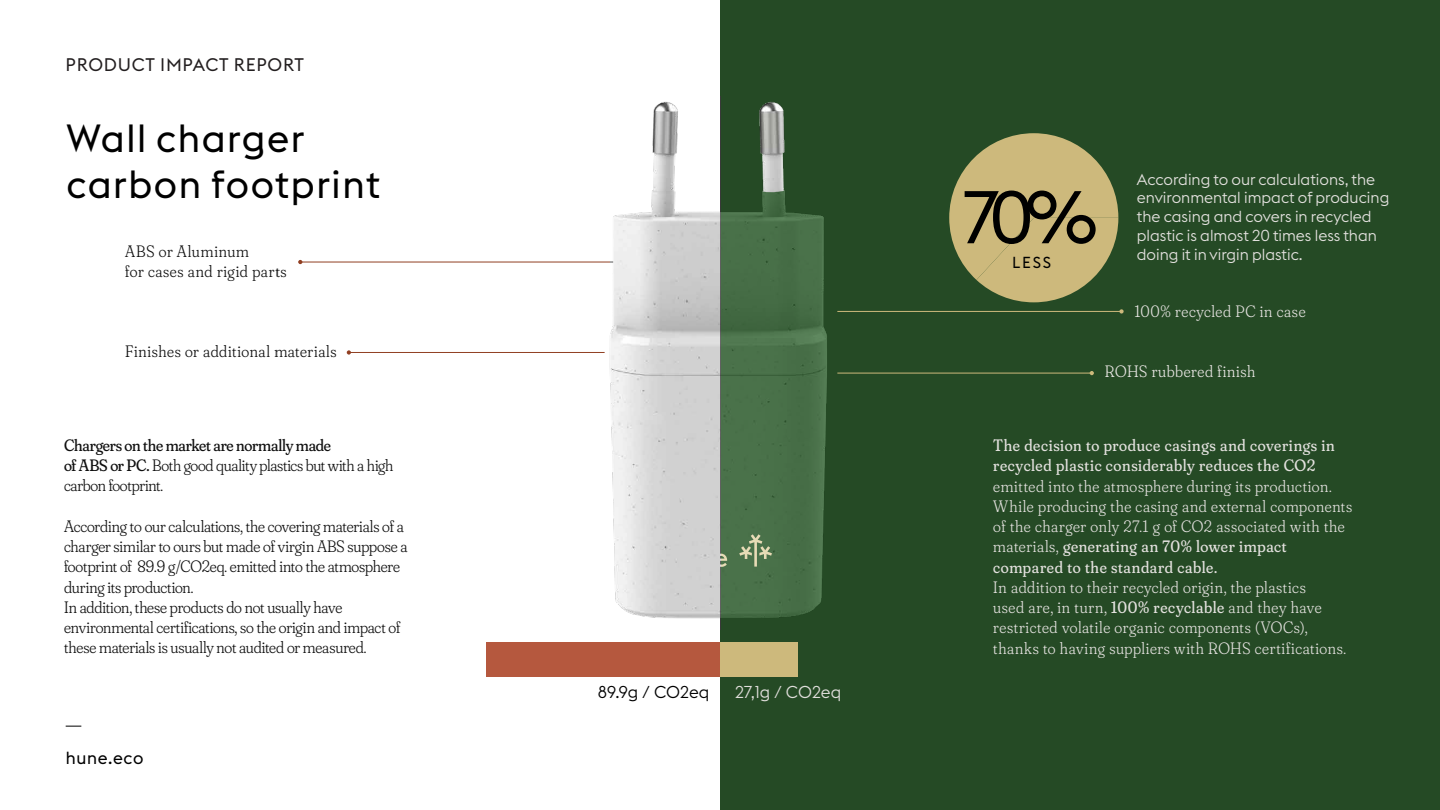
<style>
.page{position:relative;width:1440px;height:810px;background:#fff}
.page>*{position:absolute;margin:0;border:0;box-sizing:border-box;transform-origin:0 0}
.t1{font:73.43px "Euclid Flex";color:#000}
.t2{font:38.78px/46.5px "Euclid Flex";letter-spacing:.04em;color:#000}
.t3{font:18px "Euclid Flex";letter-spacing:.04em;color:#231f20}
.t4{font:17.33px "Euclid Flex";letter-spacing:.04em;color:#000}
.t5{font:300 17.02px "Euclid Flex";color:#000}
.t6{font:300 17.02px "Euclid Flex";color:#e0dedb}
.t7{font:300 16.5px/20.2px "Fraunces 144 pt Soft";letter-spacing:-.005em;color:#0f0f0f}
.t8{font:300 16.5px/20.2px "Fraunces 144 pt Soft";letter-spacing:.04em;color:#e3e1de}
.t9{font:16.5px/20.2px "Fraunces 144 pt Soft";letter-spacing:.04em;color:#e3e1de}
.t10{font:300 16.5px/20.2px "Fraunces 144 pt Soft";letter-spacing:.045em;color:#0f0f0f}
.t11{font:300 16.5px "Fraunces 144 pt Soft";letter-spacing:.04em;color:#0f0f0f}
.t12{font:300 16.5px "Fraunces 144 pt Soft";letter-spacing:.04em;color:#e8e6e3}
.t13{font:300 15.75px/18.9px "Euclid Flex";color:#e3e1de}
.t14{font:15.75px "Euclid Flex";color:#000}
.s1{font-weight:400}
.s2{color:#ebe9e6}
</style>
<div class="page">
<div style="left:720px;top:0;width:720px;height:810px;background:#254a25"></div>
<svg style="left:949px;top:133px;width:169px;height:169px"></svg>
<svg style="left:298px;top:260px;width:308px;height:5px"></svg>
<hr style="left:349px;top:352px;width:256px;height:1px;background:#913f22">
<svg style="left:347px;top:350px;width:4px;height:5px"></svg>
<hr style="left:837px;top:311px;width:285px;height:1px;background:#cdb97c">
<svg style="left:1119px;top:309px;width:5px;height:5px"></svg>
<hr style="left:837px;top:373px;width:255px;height:1px;background:#cdb97c">
<svg style="left:1090px;top:371px;width:4px;height:4px"></svg>
<img style="left:65px;top:619px;width:733px;height:108px">
<img style="left:720px;top:99px;width:107px;height:520px">
<svg style="left:611px;top:101px;width:109px;height:529px"></svg>
<img style="left:757px;top:101px;width:36px;height:92px">
<p class="t3" style="left:66px;top:54px;width:240px">PRODUCT IMPACT REPORT</p>
<h2 class="t2" style="left:67px;top:115px;width:315px">Wall charger carbon footprint</h2>
<p class="t10" style="left:125px;top:240px;width:163px">ABS or Aluminum<br>for cases and rigid parts</p>
<p class="t11" style="left:125px;top:338px;width:213px">Finishes or additional materials</p>
<p class="t7" style="left:64px;top:434px;width:331px"><span class="s1">Chargers on the market are normally made<br>of ABS or PC.</span> Both good quality plastics but with a high carbon footprint.</p>
<p class="t7" style="left:64px;top:515px;width:345px">According to our calculations, the covering materials of a charger similar to ours but made of virgin ABS suppose a footprint of 89.9 g/CO2eq. emitted into the atmosphere during its production.<br>In addition, these products do not usually have environmental certifications, so the origin and impact of these materials is usually not audited or measured.</p>
<p class="t4" style="left:66px;top:748px;width:79px">hune.eco</p>
<p class="t5" style="left:598px;top:682px;width:113px">89.9g / CO2eq</p>
<p class="t6" style="left:735px;top:682px;width:108px">27,1g / CO2eq</p>
<h1 class="t1" style="left:962px;top:175px;width:137px">70%</h1>
<p class="t14" style="left:1012px;top:253px;width:41px">LESS</p>
<p class="t13" style="left:1137px;top:170px;width:254px">According to our calculations, the environmental impact of producing the casing and covers in recycled plastic is almost 20 times less than doing it in virgin plastic.</p>
<p class="t8" style="left:1135px;top:300px;width:172px"><span class="s2">1</span>00% recycled PC in case</p>
<p class="t12" style="left:1105px;top:359px;width:152px">ROHS rubbered finish</p>
<p class="t9" style="left:993px;top:434px;width:343px">The decision to produce casings and coverings in recycled plastic considerably reduces the CO2</p>
<p class="t8" style="left:993px;top:475px;width:360px">emitted into the atmosphere during its production.<br>While producing the casing and external components of the charger only 27.1 g of CO2 associated with the materials, <span class="s1">generating an 70% lower impact compared to the standard cable.</span></p>
<p class="t8" style="left:993px;top:576px;width:354px">In addition to their recycled origin, the plastics<br>used are, in turn, <span class="s1">100% recyclable</span> and they have restricted volatile organic components (VOCs), thanks to having suppliers with ROHS certifications.</p>
</div>
